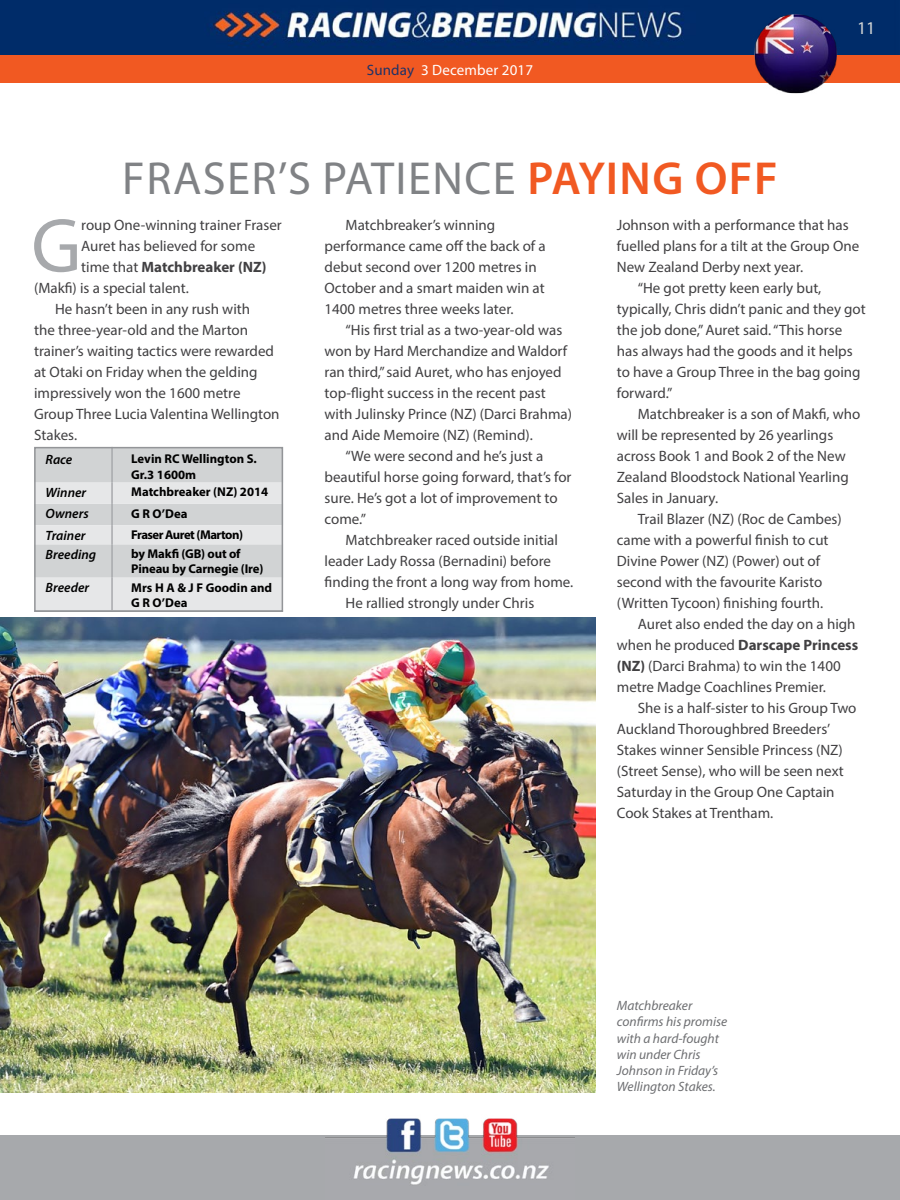
<style>
.page{position:relative;width:900px;height:1200px;background:#fff}
.page>*{position:absolute;margin:0;border:0;box-sizing:border-box;transform-origin:0 0}
.t1{font:77.25px "Myriad Pro";color:#a7a9ac}
.t2{font:46.5px "Myriad Pro";letter-spacing:.03em;color:#808285}
.t3{font:18px "Myriad Pro";color:#d1d4d4}
.t4{font:15px/21px "Myriad Pro";color:#414042}
.t5{font:700 15px "Myriad Pro";color:#414042}
.t6{font:15px "Myriad Pro";letter-spacing:.01em;color:#fff}
.t7{font:italic 13.5px/16.2px "Myriad Pro";color:#6d6e71}
.t8{font:italic 600 13.5px "Myriad Pro";color:#000}
.t9{font:700 12.75px/15.3px "Myriad Pro";letter-spacing:-.005em;color:#000}
.t10{font:700 12.75px "Myriad Pro";letter-spacing:-.04em;color:#000}
.s1{color:#203267}
.s2{font-weight:600;color:#f15922}
.s3{font-weight:400}
.s4{font-weight:700}
</style>
<div class="page">
<div style="left:0;top:1136px;width:900px;height:64px;background:#a7a9ac"></div>
<img style="left:325px;top:1118px;width:250px;height:67px">
<img style="left:0;top:0;width:900px;height:56px">
<div style="left:0;top:56px;width:900px;height:27px;background:#f15922"></div>
<img style="left:0;top:617px;width:596px;height:475px">
<svg style="left:37px;top:450px;width:243px;height:159px;background:#dadcdd"></svg>
<hr style="left:111px;top:544px;width:2px;height:34px;background:#a7a9ac">
<hr style="left:111px;top:578px;width:2px;height:32px;background:#a7a9ac">
<div style="left:34px;top:447px;width:249px;height:165px;border:2px solid #939598"></div>
<img style="left:752px;top:12px;width:88px;height:82px">
<p class="t6" style="left:367px;top:61px;width:168px"><span class="s1">Sunday</span> 3 December 2017</p>
<h2 class="t2" style="left:122px;top:150px;width:657px">FRASER’S PATIENCE <span class="s2">PAYING OFF</span></h2>
<p class="t3" style="left:857px;top:17px;width:20px">11</p>
<h1 class="t1" style="left:31px;top:198px;width:51px">G</h1>
<p class="t4" style="left:81px;top:214px;width:202px">roup One-winning trainer Fraser</p>
<p class="t4" style="left:81px;top:235px;width:175px">Auret has believed for some</p>
<p class="t5" style="left:81px;top:257px;width:187px"><span class="s3">time that</span> Matchbreaker (NZ)</p>
<p class="t4" style="left:34px;top:277px;width:156px">(Makfi) is a special talent.</p>
<p class="t4" style="left:55px;top:298px;width:197px">He hasn’t been in any rush with</p>
<p class="t4" style="left:34px;top:319px;width:216px">the three-year-old and the Marton</p>
<p class="t4" style="left:34px;top:340px;width:241px">trainer’s waiting tactics were rewarded</p>
<p class="t4" style="left:34px;top:361px;width:225px">at Otaki on Friday when the gelding</p>
<p class="t4" style="left:34px;top:382px;width:208px">impressively won the 1600 metre</p>
<p class="t4" style="left:34px;top:403px;width:247px">Group Three Lucia Valentina Wellington</p>
<p class="t4" style="left:34px;top:424px;width:44px">Stakes.</p>
<p class="t8" style="left:46px;top:451px;width:28px">Race</p>
<p class="t9" style="left:131px;top:451px;width:127px">Levin RC Wellington S.<br>Gr.3 1600m</p>
<p class="t8" style="left:46px;top:484px;width:42px">Winner</p>
<p class="t9" style="left:131px;top:484px;width:139px">Matchbreaker (NZ) 2014</p>
<p class="t8" style="left:46px;top:505px;width:45px">Owners</p>
<p class="t9" style="left:131px;top:505px;width:58px">G R O’Dea</p>
<p class="t8" style="left:46px;top:526px;width:41px">Trainer</p>
<p class="t10" style="left:131px;top:526px;width:113px">Fraser Auret (Marton)</p>
<p class="t8" style="left:46px;top:546px;width:52px">Breeding</p>
<p class="t9" style="left:131px;top:546px;width:134px">by Makfi (GB) out of<br>Pineau by Carnegie (Ire)</p>
<p class="t8" style="left:46px;top:579px;width:45px">Breeder</p>
<p class="t9" style="left:131px;top:579px;width:142px">Mrs H A &amp; J F Goodin and<br>G R O’Dea</p>
<p class="t4" style="left:325px;top:214px;width:223px;text-indent:21px">Matchbreaker’s winning performance came off the back of a debut second over 1200 metres in<br>October and a smart maiden win at<br>1400 metres three weeks later.</p>
<p class="t4" style="left:346px;top:319px;width:218px">“His first trial as a two-year-old was</p>
<p class="t4" style="left:325px;top:340px;width:244px">won by Hard Merchandize and Waldorf</p>
<p class="t4" style="left:325px;top:361px;width:239px">ran third,” said Auret, who has enjoyed</p>
<p class="t4" style="left:325px;top:382px;width:223px">top-flight success in the recent past</p>
<p class="t4" style="left:325px;top:403px;width:249px">with Julinsky Prince (NZ) (Darci Brahma)</p>
<p class="t4" style="left:325px;top:424px;width:210px">and Aide Memoire (NZ) (Remind).</p>
<p class="t4" style="left:346px;top:445px;width:199px">“We were second and he’s just a</p>
<p class="t4" style="left:325px;top:466px;width:248px">beautiful horse going forward, that’s for</p>
<p class="t4" style="left:325px;top:487px;width:235px">sure. He’s got a lot of improvement to</p>
<p class="t4" style="left:325px;top:508px;width:43px">come.”</p>
<p class="t4" style="left:346px;top:529px;width:214px">Matchbreaker raced outside initial</p>
<p class="t4" style="left:325px;top:550px;width:228px">leader Lady Rossa (Bernadini) before</p>
<p class="t4" style="left:325px;top:571px;width:250px">finding the front a long way from home.</p>
<p class="t4" style="left:346px;top:592px;width:190px">He rallied strongly under Chris</p>
<p class="t4" style="left:617px;top:214px;width:233px">Johnson with a performance that has</p>
<p class="t4" style="left:617px;top:235px;width:244px">fuelled plans for a tilt at the Group One</p>
<p class="t4" style="left:617px;top:256px;width:188px">New Zealand Derby next year.</p>
<p class="t4" style="left:638px;top:277px;width:185px">“He got pretty keen early but,</p>
<p class="t4" style="left:617px;top:298px;width:250px">typically, Chris didn’t panic and they got</p>
<p class="t4" style="left:617px;top:319px;width:227px">the job done,” Auret said. “This horse</p>
<p class="t4" style="left:617px;top:340px;width:237px">has always had the goods and it helps</p>
<p class="t4" style="left:617px;top:361px;width:245px">to have a Group Three in the bag going</p>
<p class="t4" style="left:617px;top:382px;width:57px">forward.”</p>
<p class="t4" style="left:638px;top:403px;width:224px">Matchbreaker is a son of Makfi, who</p>
<p class="t4" style="left:617px;top:424px;width:218px">will be represented by 26 yearlings</p>
<p class="t4" style="left:617px;top:445px;width:230px">across Book 1 and Book 2 of the New</p>
<p class="t4" style="left:617px;top:466px;width:233px">Zealand Bloodstock National Yearling</p>
<p class="t4" style="left:617px;top:487px;width:103px">Sales in January.</p>
<p class="t4" style="left:638px;top:508px;width:206px">Trail Blazer (NZ) (Roc de Cambes)</p>
<p class="t4" style="left:617px;top:529px;width:213px">came with a powerful finish to cut</p>
<p class="t4" style="left:617px;top:550px;width:205px">Divine Power (NZ) (Power) out of</p>
<p class="t4" style="left:617px;top:571px;width:207px">second with the favourite Karisto</p>
<p class="t4" style="left:617px;top:592px;width:208px">(Written Tycoon) finishing fourth.</p>
<p class="t4" style="left:638px;top:613px;width:219px">Auret also ended the day on a high</p>
<p class="t5" style="left:617px;top:635px;width:243px"><span class="s3">when he produced</span> Darscape Princess</p>
<p class="t4" style="left:617px;top:655px;width:225px"><span class="s4">(NZ)</span> (Darci Brahma) to win the 1400</p>
<p class="t4" style="left:617px;top:676px;width:211px">metre Madge Coachlines Premier.</p>
<p class="t4" style="left:638px;top:697px;width:220px">She is a half-sister to his Group Two</p>
<p class="t4" style="left:617px;top:718px;width:215px">Auckland Thoroughbred Breeders’</p>
<p class="t4" style="left:617px;top:739px;width:227px">Stakes winner Sensible Princess (NZ)</p>
<p class="t4" style="left:617px;top:760px;width:229px">(Street Sense), who will be seen next</p>
<p class="t4" style="left:617px;top:781px;width:219px">Saturday in the Group One Captain</p>
<p class="t4" style="left:617px;top:802px;width:158px">Cook Stakes at Trentham.</p>
<p class="t7" style="left:617px;top:997px;width:112px">Matchbreaker confirms his promise with a hard-fought win under Chris<br>Johnson in Friday’s<br>Wellington Stakes.</p>
</div>
